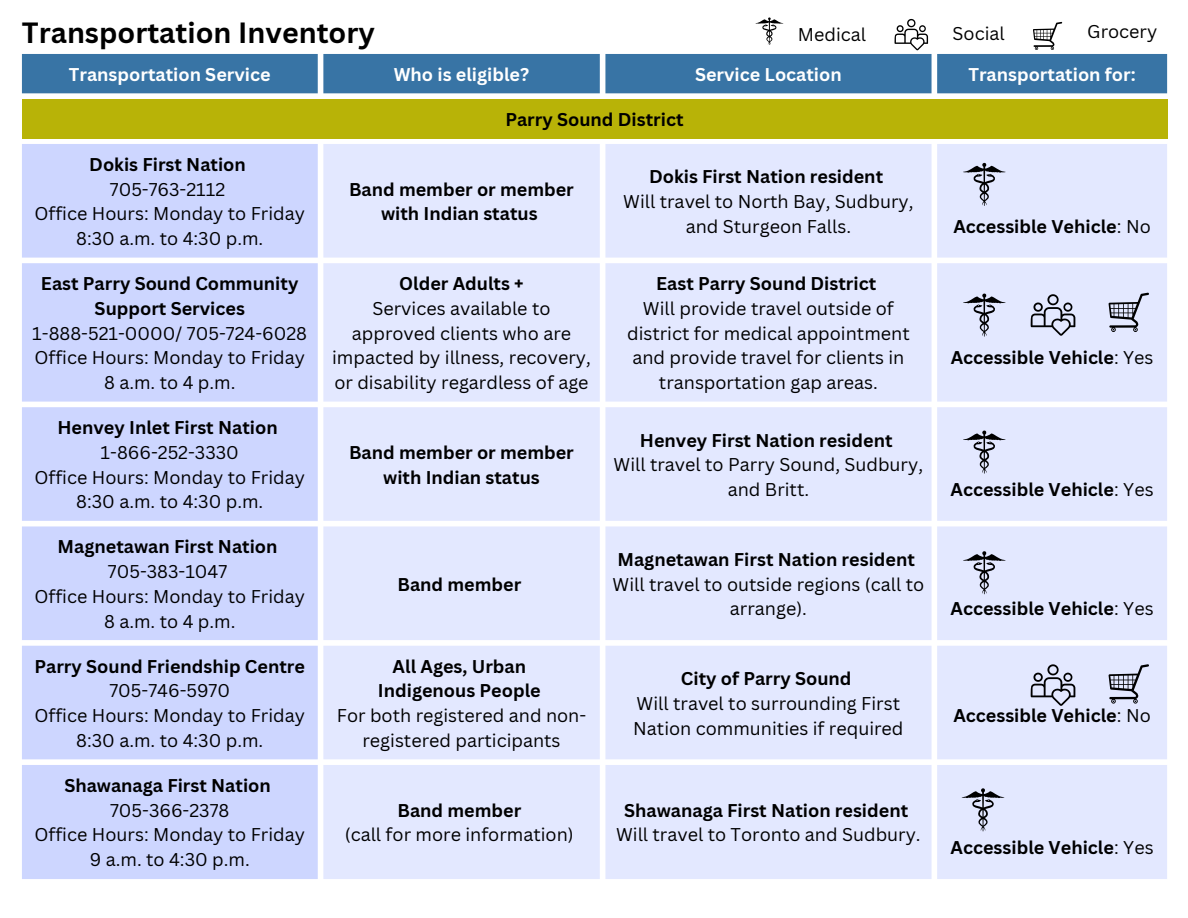
<style>
.page{position:relative;width:1188px;height:918px;background:#fff}
.page>*{position:absolute;margin:0;border:0;box-sizing:border-box;transform-origin:0 0}
.t1{font:700 28.5px "Canva Sans";color:#000}
.t2{font:18px/24.8px "Canva Sans";color:#000;text-align:center}
.t3{font:700 18px/24.8px "Canva Sans";color:#000;text-align:center}
.t4{font:700 18px "Canva Sans";color:#fff}
.s1{font-weight:400}
</style>
<div class="page">
<div style="left:22px;top:54px;width:1145px;height:39px;background:#3874a5"></div>
<div style="left:22px;top:99px;width:1145px;height:39px;background:#b8b307"></div>
<div style="left:22px;top:144px;width:296px;height:735px;background:#cdd6ff"></div>
<div style="left:323px;top:144px;width:844px;height:735px;background:#e3e8ff"></div>
<svg style="left:963px;top:293px;width:43px;height:44px;background:#b9bdd0"></svg>
<svg style="left:1030px;top:294px;width:45px;height:42px;background:#afb3c5"></svg>
<svg style="left:1109px;top:293px;width:40px;height:39px;background:#abafc0"></svg>
<svg style="left:963px;top:162px;width:43px;height:44px;background:#b9bdd0"></svg>
<svg style="left:963px;top:430px;width:43px;height:44px;background:#b9bdd0"></svg>
<svg style="left:963px;top:550px;width:43px;height:44px;background:#b9bdd0"></svg>
<svg style="left:962px;top:787px;width:42px;height:44px;background:#b8bccf"></svg>
<svg style="left:1030px;top:664px;width:45px;height:42px;background:#afb3c5"></svg>
<svg style="left:1109px;top:664px;width:40px;height:40px;background:#acb0c2"></svg>
<svg style="left:1033px;top:22px;width:29px;height:28px"></svg>
<svg style="left:894px;top:19px;width:34px;height:31px"></svg>
<svg style="left:755px;top:17px;width:28px;height:28px"></svg>
<p class="t1" style="left:22px;top:13px;width:355px">Transportation Inventory</p>
<p class="t2" style="left:798px;top:22px;width:70px">Medical</p>
<p class="t2" style="left:953px;top:21px;width:54px">Social</p>
<p class="t2" style="left:1087px;top:18px;width:71px">Grocery</p>
<p class="t4" style="left:69px;top:62px;width:203px">Transportation Service</p>
<p class="t4" style="left:394px;top:62px;width:137px">Who is eligible?</p>
<p class="t4" style="left:695px;top:62px;width:148px">Service Location</p>
<p class="t4" style="left:968px;top:62px;width:169px">Transportation for:</p>
<p class="t3" style="left:505px;top:107px;width:180px">Parry Sound District</p>
<p class="t3" style="left:89px;top:152px;width:158px">Dokis First Nation</p>
<p class="t2" style="left:110px;top:176px;width:117px">705-763-2112</p>
<p class="t2" style="left:34px;top:201px;width:272px">Office Hours: Monday to Friday</p>
<p class="t2" style="left:76px;top:226px;width:189px">8:30 a.m. to 4:30 p.m.</p>
<p class="t3" style="left:649px;top:164px;width:236px">Dokis First Nation resident</p>
<p class="t2" style="left:623px;top:189px;width:292px">Will travel to North Bay, Sudbury, and Sturgeon Falls.</p>
<p class="t3" style="left:349px;top:176px;width:226px">Band member or member with Indian status</p>
<p class="t3" style="left:953px;top:213px;width:199px">Accessible Vehicle<span class="s1">: No</span></p>
<p class="t3" style="left:41px;top:271px;width:259px">East Parry Sound Community<br>Support Services</p>
<p class="t2" style="left:32px;top:320px;width:276px">1-888-521-0000/ 705-724-6028</p>
<p class="t2" style="left:34px;top:345px;width:272px">Office Hours: Monday to Friday</p>
<p class="t2" style="left:104px;top:370px;width:133px">8 a.m. to 4 p.m.</p>
<p class="t3" style="left:57px;top:415px;width:222px">Henvey Inlet First Nation</p>
<p class="t2" style="left:101px;top:440px;width:140px">1-866-252-3330</p>
<p class="t2" style="left:34px;top:464px;width:272px">Office Hours: Monday to Friday</p>
<p class="t2" style="left:76px;top:489px;width:189px">8:30 a.m. to 4:30 p.m.</p>
<p class="t3" style="left:58px;top:534px;width:221px">Magnetawan First Nation</p>
<p class="t2" style="left:108px;top:559px;width:121px">705-383-1047</p>
<p class="t2" style="left:34px;top:584px;width:272px">Office Hours: Monday to Friday</p>
<p class="t2" style="left:104px;top:608px;width:133px">8 a.m. to 4 p.m.</p>
<p class="t3" style="left:34px;top:653px;width:272px">Parry Sound Friendship Centre</p>
<p class="t2" style="left:109px;top:678px;width:122px">705-746-5970</p>
<p class="t2" style="left:34px;top:703px;width:272px">Office Hours: Monday to Friday</p>
<p class="t2" style="left:76px;top:728px;width:189px">8:30 a.m. to 4:30 p.m.</p>
<p class="t3" style="left:64px;top:773px;width:208px">Shawanaga First Nation</p>
<p class="t2" style="left:110px;top:797px;width:121px">705-366-2378</p>
<p class="t2" style="left:34px;top:822px;width:272px">Office Hours: Monday to Friday</p>
<p class="t2" style="left:90px;top:847px;width:161px">9 a.m. to 4:30 p.m.</p>
<p class="t3" style="left:399px;top:271px;width:126px">Older Adults +</p>
<p class="t2" style="left:332px;top:296px;width:260px">Services available to approved clients who are impacted by illness, recovery, or disability regardless of age</p>
<p class="t3" style="left:349px;top:440px;width:226px">Band member or member with Indian status</p>
<p class="t3" style="left:398px;top:571px;width:125px">Band member</p>
<p class="t3" style="left:393px;top:653px;width:135px">All Ages, Urban</p>
<p class="t3" style="left:378px;top:678px;width:164px">Indigenous People</p>
<p class="t2" style="left:337px;top:703px;width:251px">For both registered and non&shy;registered participants</p>
<p class="t3" style="left:398px;top:797px;width:125px">Band member</p>
<p class="t2" style="left:345px;top:822px;width:230px">(call for more information)</p>
<p class="t3" style="left:656px;top:271px;width:222px">East Parry Sound District</p>
<p class="t2" style="left:627px;top:296px;width:284px">Will provide travel outside of district for medical appointment and provide travel for clients in transportation gap areas.</p>
<p class="t3" style="left:640px;top:427px;width:254px">Henvey First Nation resident</p>
<p class="t2" style="left:614px;top:452px;width:311px">Will travel to Parry Sound, Sudbury, and Britt.</p>
<p class="t3" style="left:617px;top:546px;width:299px">Magnetawan First Nation resident</p>
<p class="t2" style="left:613px;top:571px;width:313px">Will travel to outside regions (call to arrange).</p>
<p class="t3" style="left:681px;top:666px;width:172px">City of Parry Sound</p>
<p class="t2" style="left:633px;top:690px;width:272px;text-align:left">Will travel to surrounding First<br>Nation communities if required</p>
<p class="t3" style="left:624px;top:797px;width:286px">Shawanaga First Nation resident</p>
<p class="t2" style="left:616px;top:822px;width:306px">Will travel to Toronto and Sudbury.</p>
<p class="t3" style="left:951px;top:345px;width:204px">Accessible Vehicle<span class="s1">: Yes</span></p>
<p class="t3" style="left:951px;top:477px;width:205px">Accessible Vehicle<span class="s1">: Yes</span></p>
<p class="t3" style="left:951px;top:596px;width:205px">Accessible Vehicle<span class="s1">: Yes</span></p>
<p class="t3" style="left:953px;top:703px;width:199px">Accessible Vehicle<span class="s1">: No</span></p>
<p class="t3" style="left:951px;top:834px;width:205px">Accessible Vehicle<span class="s1">: Yes</span></p>
</div>
